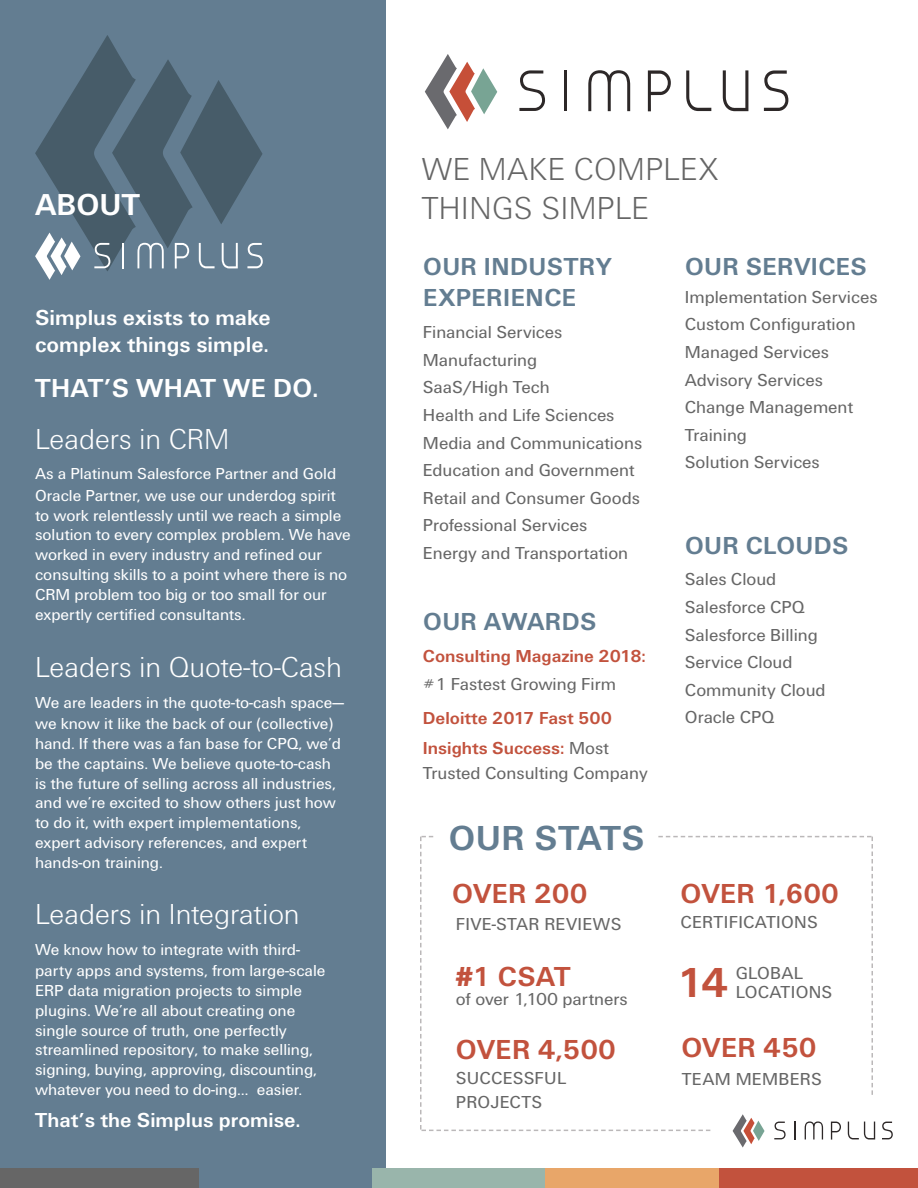
<style>
.page{position:relative;width:918px;height:1188px;background:#fff}
.page>*{position:absolute;margin:0;border:0;box-sizing:border-box;transform-origin:0 0}
.t1{font:700 43.5px "Urbano";color:#c2523d}
.t2{font:700 36px "Urbano";letter-spacing:.015em;color:#637d91}
.t3{font:300 33px "Urbano";letter-spacing:.015em;color:#666}
.t4{font:700 31.35px "Urbano";color:#fff}
.t5{font:300 30px "Urbano";color:#fff}
.t6{font:700 28.5px "Urbano";color:#c2523d}
.t7{font:700 27px "Urbano";letter-spacing:.015em;color:#fff}
.t8{font:700 25.5px "Urbano";letter-spacing:.015em;color:#637d91}
.t9{font:700 22.5px "Urbano";color:#fff}
.t10{font:700 21px "Urbano";color:#fff}
.t11{font:18px "Urbano";color:#666}
.t12{font:700 18px "Urbano";color:#c2523d}
.t13{font:18px "Urbano";letter-spacing:.02em;color:#666}
.t14{font:16.5px/19.8px "Urbano";color:#fff}
.s1{font-weight:400;color:#666}
</style>
<div class="page">
<svg style="left:882px;top:1122px;width:11px;height:17px"></svg>
<svg style="left:588px;top:70px;width:42px;height:41px"></svg>
<svg style="left:519px;top:70px;width:26px;height:41px"></svg>
<hr style="left:564px;top:70px;width:3px;height:41px;background:#2d2828">
<svg style="left:648px;top:70px;width:23px;height:41px"></svg>
<svg style="left:686px;top:70px;width:25px;height:41px"></svg>
<svg style="left:723px;top:70px;width:25px;height:41px"></svg>
<svg style="left:764px;top:70px;width:24px;height:41px"></svg>
<svg style="left:425px;top:54px;width:72px;height:75px"></svg>
<div style="left:0;top:0;width:385px;height:1174px;background:#637d91"></div>
<div style="left:0;top:1169px;width:199px;height:19px;background:#666"></div>
<div style="left:199px;top:1169px;width:173px;height:19px;background:#637d91"></div>
<div style="left:372px;top:1169px;width:174px;height:19px;background:#99b5ab"></div>
<div style="left:546px;top:1169px;width:173px;height:19px;background:#e8a669"></div>
<div style="left:719px;top:1169px;width:199px;height:19px;background:#c2523d"></div>
<svg style="left:420px;top:836px;width:455px;height:311px"></svg>
<svg style="left:35px;top:35px;width:228px;height:245px"></svg>
<h3 class="t4" style="left:35px;top:187px;width:106px">ABOUT</h3>
<p class="t9" style="left:35px;top:305px;width:237px">Simplus exists to make</p>
<p class="t9" style="left:35px;top:332px;width:235px">complex things simple.</p>
<p class="t7" style="left:35px;top:373px;width:285px">THAT’S WHAT WE DO.</p>
<p class="t5" style="left:35px;top:422px;width:196px">Leaders in CRM</p>
<p class="t14" style="left:35px;top:463px;width:303px;line-height:21.6px">As a Platinum Salesforce Partner and Gold<br>Oracle Partner, we use our underdog spirit</p>
<p class="t14" style="left:35px;top:506px;width:317px">to work relentlessly until we reach a simple solution to every complex problem. We have worked in every industry and refined our consulting skills to a point where there is no CRM problem too big or too small for our expertly certified consultants.</p>
<p class="t5" style="left:35px;top:651px;width:308px">Leaders in Quote-to-Cash</p>
<p class="t14" style="left:35px;top:692px;width:310px;line-height:21.6px">We are leaders in the quote-to-cash space— we know it like the back of our (collective)</p>
<p class="t14" style="left:35px;top:734px;width:307px">hand. If there was a fan base for CPQ, we’d be the captains. We believe quote-to-cash is the future of selling across all industries, and we’re excited to show others just how to do it, with expert implementations, expert advisory references, and expert</p>
<p class="t14" style="left:35px;top:853px;width:129px">hands-on training.</p>
<p class="t5" style="left:35px;top:897px;width:266px">Leaders in Integration</p>
<p class="t14" style="left:35px;top:939px;width:292px;line-height:21.6px">We know how to integrate with third&shy;party apps and systems, from large-scale</p>
<p class="t14" style="left:35px;top:981px;width:283px">ERP data migration projects to simple plugins. We’re all about creating one single source of truth, one perfectly streamlined repository, to make selling, signing, buying, approving, discounting, whatever you need to do-ing… easier.</p>
<p class="t10" style="left:35px;top:1108px;width:267px">That’s the Simplus promise.</p>
<p class="t3" style="left:422px;top:150px;width:298px">WE MAKE COMPLEX</p>
<p class="t3" style="left:422px;top:190px;width:229px">THINGS SIMPLE</p>
<p class="t8" style="left:685px;top:253px;width:183px">OUR SERVICES</p>
<p class="t8" style="left:423px;top:253px;width:190px">OUR INDUSTRY</p>
<p class="t8" style="left:423px;top:283px;width:154px">EXPERIENCE</p>
<p class="t11" style="left:685px;top:287px;width:194px">Implementation Services</p>
<p class="t11" style="left:685px;top:314px;width:172px">Custom Configuration</p>
<p class="t11" style="left:685px;top:342px;width:146px">Managed Services</p>
<p class="t11" style="left:685px;top:370px;width:140px">Advisory Services</p>
<p class="t11" style="left:685px;top:397px;width:170px">Change Management</p>
<p class="t11" style="left:685px;top:425px;width:64px">Training</p>
<p class="t11" style="left:685px;top:452px;width:136px">Solution Services</p>
<p class="t11" style="left:423px;top:322px;width:141px">Financial Services</p>
<p class="t11" style="left:423px;top:350px;width:116px">Manufacturing</p>
<p class="t11" style="left:423px;top:377px;width:128px">SaaS/High Tech</p>
<p class="t11" style="left:423px;top:405px;width:193px">Health and Life Sciences</p>
<p class="t11" style="left:423px;top:433px;width:221px">Media and Communications</p>
<p class="t11" style="left:423px;top:460px;width:213px">Education and Government</p>
<p class="t11" style="left:423px;top:488px;width:218px">Retail and Consumer Goods</p>
<p class="t11" style="left:423px;top:515px;width:166px">Professional Services</p>
<p class="t11" style="left:423px;top:543px;width:207px">Energy and Transportation</p>
<p class="t8" style="left:685px;top:531px;width:165px">OUR CLOUDS</p>
<p class="t8" style="left:423px;top:607px;width:175px">OUR AWARDS</p>
<p class="t12" style="left:423px;top:646px;width:225px">Consulting Magazine 2018:</p>
<p class="t11" style="left:423px;top:674px;width:195px">#1 Fastest Growing Firm</p>
<p class="t12" style="left:423px;top:707px;width:191px">Deloitte 2017 Fast 500</p>
<p class="t12" style="left:423px;top:738px;width:188px">Insights Success: <span class="s1">Most</span></p>
<p class="t11" style="left:423px;top:763px;width:226px">Trusted Consulting Company</p>
<p class="t2" style="left:449px;top:818px;width:197px">OUR STATS</p>
<p class="t6" style="left:452px;top:878px;width:137px">OVER 200</p>
<p class="t11" style="left:456px;top:914px;width:167px">FIVE-STAR REVIEWS</p>
<p class="t6" style="left:456px;top:961px;width:116px">#1 CSAT</p>
<p class="t11" style="left:456px;top:989px;width:173px">of over 1,100 partners</p>
<p class="t6" style="left:456px;top:1034px;width:162px">OVER 4,500</p>
<p class="t11" style="left:456px;top:1068px;width:112px">SUCCESSFUL</p>
<p class="t11" style="left:456px;top:1092px;width:88px">PROJECTS</p>
<p class="t11" style="left:685px;top:569px;width:93px">Sales Cloud</p>
<p class="t11" style="left:685px;top:597px;width:121px">Salesforce CPQ</p>
<p class="t11" style="left:685px;top:625px;width:135px">Salesforce Billing</p>
<p class="t11" style="left:685px;top:652px;width:109px">Service Cloud</p>
<p class="t11" style="left:685px;top:680px;width:142px">Community Cloud</p>
<p class="t11" style="left:685px;top:707px;width:91px">Oracle CPQ</p>
<p class="t6" style="left:681px;top:878px;width:160px">OVER 1,600</p>
<p class="t13" style="left:680px;top:912px;width:139px">CERTIFICATIONS</p>
<p class="t1" style="left:677px;top:958px;width:52px">14</p>
<p class="t11" style="left:736px;top:963px;width:69px">GLOBAL</p>
<p class="t11" style="left:736px;top:982px;width:98px">LOCATIONS</p>
<p class="t6" style="left:681px;top:1031px;width:137px">OVER 450</p>
<p class="t11" style="left:682px;top:1069px;width:141px">TEAM MEMBERS</p>
</div>
